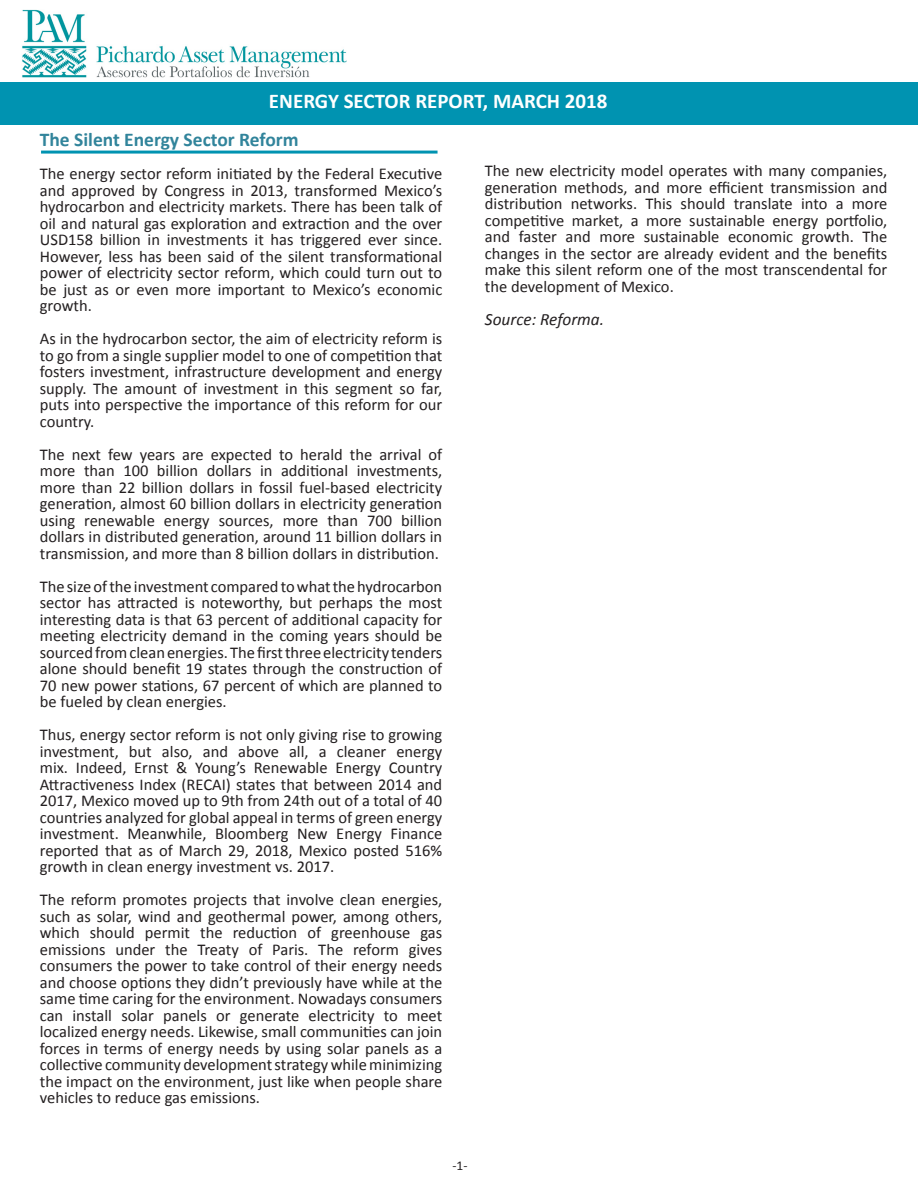
<style>
.page{position:relative;width:918px;height:1188px;background:#fff}
.page>*{position:absolute;margin:0;border:0;box-sizing:border-box;transform-origin:0 0}
.TITULO{font:700 21px "Calibri";color:#fff}
.TITULO_DE_TEXTO{font:700 19.5px "Calibri";color:#31849b}
.TITULO_DE_TEXTO-2{font:italic 17.25px "Calibri";color:#231f20}
.TITULO_DE_TEXTO-3{font:16.5px/16.5px "Calibri";color:#231f20;text-align:justify}
.TEXTO{font:13.5px "Calibri";color:#231f20}
</style>
<div class="page">
<div style="left:1px;top:83px;width:917px;height:42px;background:#0093b1"></div>
<img style="left:22px;top:10px;width:325px;height:67px">
<hr style="left:41px;top:151px;width:397px;height:3px;background:#0093b1">
<p class="TITULO" style="left:269px;top:88px;width:340px">ENERGY SECTOR REPORT, MARCH 2018</p>
<p class="TITULO_DE_TEXTO" style="left:40px;top:127px;width:260px">The Silent Energy Sector Reform</p>
<p class="TITULO_DE_TEXTO-3" style="left:40px;top:165px;width:404px">The energy sector reform initiated by the Federal Executive and approved by Congress in 2013, transformed Mexico’s hydrocarbon and electricity markets. There has been talk of oil and natural gas exploration and extraction and the over USD158 billion in investments it has triggered ever since.<br>However, less has been said of the silent transformational power of electricity sector reform, which could turn out to be just as or even more important to Mexico’s economic growth.</p>
<p class="TITULO_DE_TEXTO-3" style="left:40px;top:330px;width:404px">As in the hydrocarbon sector, the aim of electricity reform is to go from a single supplier model to one of competition that fosters investment, infrastructure development and energy supply. The amount of investment in this segment so far, puts into perspective the importance of this reform for our country.</p>
<p class="TITULO_DE_TEXTO-3" style="left:40px;top:446px;width:404px">The next few years are expected to herald the arrival of more than 100 billion dollars in additional investments, more than 22 billion dollars in fossil fuel-based electricity generation, almost 60 billion dollars in electricity generation using renewable energy sources, more than 700 billion dollars in distributed generation, around 11 billion dollars in transmission, and more than 8 billion dollars in distribution.</p>
<p class="TITULO_DE_TEXTO-3" style="left:40px;top:578px;width:404px">The size of the investment compared to what the hydrocarbon sector has attracted is noteworthy, but perhaps the most interesting data is that 63 percent of additional capacity for meeting electricity demand in the coming years should be sourced from clean energies. The first three electricity tenders alone should benefit 19 states through the construction of 70 new power stations, 67 percent of which are planned to be fueled by clean energies.</p>
<p class="TITULO_DE_TEXTO-3" style="left:40px;top:726px;width:404px">Thus, energy sector reform is not only giving rise to growing investment, but also, and above all, a cleaner energy mix. Indeed, Ernst &amp; Young’s Renewable Energy Country Attractiveness Index (RECAI) states that between 2014 and 2017, Mexico moved up to 9th from 24th out of a total of 40 countries analyzed for global appeal in terms of green energy investment. Meanwhile, Bloomberg New Energy Finance reported that as of March 29, 2018, Mexico posted 516% growth in clean energy investment vs. 2017.</p>
<p class="TITULO_DE_TEXTO-3" style="left:40px;top:891px;width:404px">The reform promotes projects that involve clean energies, such as solar, wind and geothermal power, among others, which should permit the reduction of greenhouse gas emissions under the Treaty of Paris. The reform gives consumers the power to take control of their energy needs and choose options they didn’t previously have while at the same time caring for the environment. Nowadays consumers can install solar panels or generate electricity to meet localized energy needs. Likewise, small communities can join forces in terms of energy needs by using solar panels as a collective community development strategy while minimizing the impact on the environment, just like when people share vehicles to reduce gas emissions.</p>
<p class="TITULO_DE_TEXTO-3" style="left:485px;top:163px;width:404px">The new electricity model operates with many companies, generation methods, and more efficient transmission and distribution networks. This should translate into a more competitive market, a more sustainable energy portfolio, and faster and more sustainable economic growth. The changes in the sector are already evident and the benefits make this silent reform one of the most transcendental for the development of Mexico.</p>
<p class="TITULO_DE_TEXTO-2" style="left:485px;top:307px;width:121px">Source: Reforma.</p>
<p class="TEXTO" style="left:452px;top:1157px;width:17px">-1-</p>
</div>
